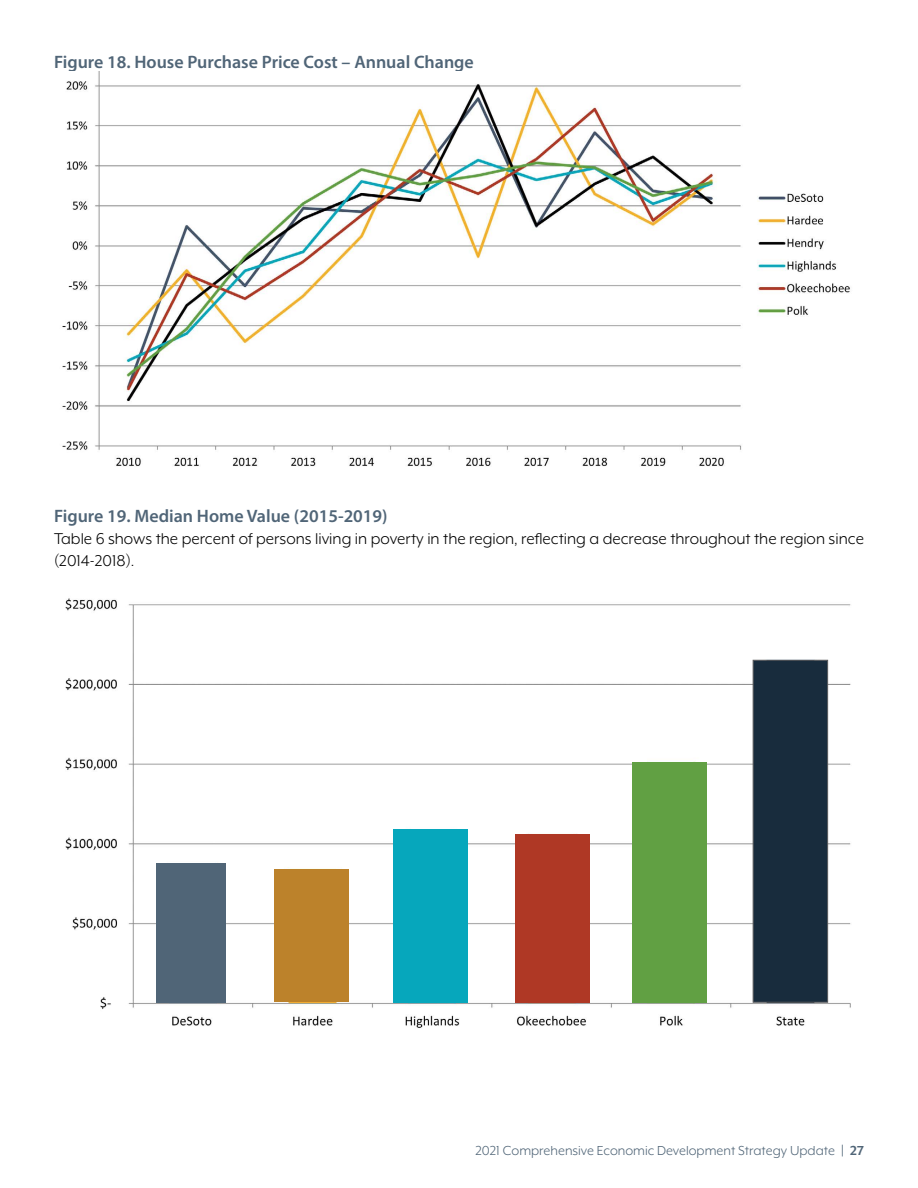
<style>
.page{position:relative;width:918px;height:1188px;background:#fff}
.page>*{position:absolute;margin:0;border:0;box-sizing:border-box;transform-origin:0 0}
.Paragraph_Main{font:18px/21.6px "Mr Eaves XL Mod OT";color:#000}
.Table_Titles{font:600 18px "Myriad Pro";color:#506577}
.t1{font:15px "Mr Eaves XL Mod OT";color:#506577}
.s1{font-weight:700}
</style>
<div class="page">
<img style="left:62px;top:71px;width:788px;height:396px">
<img style="left:65px;top:598px;width:786px;height:430px">
<div style="left:157px;top:863px;width:69px;height:139px;background:#506577"></div>
<div style="left:274px;top:869px;width:75px;height:133px;background:#bc822b"></div>
<div style="left:393px;top:829px;width:75px;height:174px;background:#06a7bc"></div>
<div style="left:515px;top:834px;width:75px;height:168px;background:#af3825"></div>
<div style="left:632px;top:762px;width:74px;height:241px;background:#61a043"></div>
<div style="left:753px;top:660px;width:75px;height:343px;background:#182c3d;border:1px solid #58595b"></div>
<p class="Table_Titles" style="left:54px;top:50px;width:421px">Figure 18. House Purchase Price Cost – Annual Change</p>
<p class="Table_Titles" style="left:54px;top:505px;width:335px">Figure 19. Median Home Value (2015-2019)</p>
<p class="Paragraph_Main" style="left:54px;top:528px;width:812px">Table 6 shows the percent of persons living in poverty in the region, reflecting a decrease throughout the region since (2014-2018).</p>
<p class="t1" style="left:475px;top:1143px;width:390px">2021 Comprehensive Economic Development Strategy Update <span class="s1">| 27</span></p>
</div>
